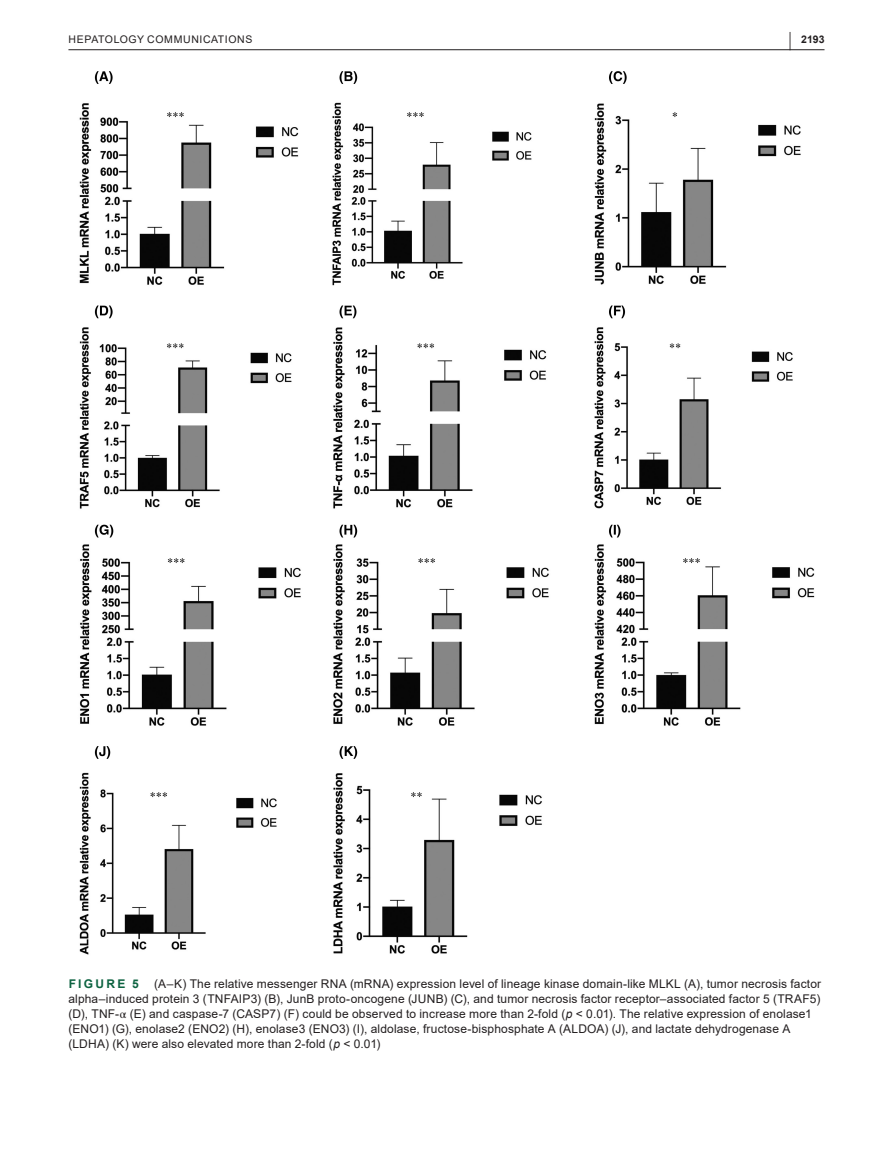
<style>
.page{position:relative;width:893px;height:1174px;background:#fff}
.page>*{position:absolute;margin:0;border:0;box-sizing:border-box;transform-origin:0 0}
.t1{font:700 19.5px "Arial";color:#231f20;scale:.38 1}
.t2{font:12px/15px "Arial";letter-spacing:.01em;color:#231f20}
.t3{font:700 12px "Arial";letter-spacing:.19em;color:#0d6341}
.t4{font:10.5px "Arial";letter-spacing:.055em;color:#231f20}
.t5{font:700 10.5px "Arial";color:#231f20}
.s1{font-family:"STIX"}
.s2{font-style:italic}
</style>
<div class="page">
<hr style="left:68px;top:49px;width:756px;height:1px;background:#231f20">
<img style="left:79px;top:71px;width:736px;height:884px">
<h1 class="t1" style="left:789px;top:25px;width:7px">|</h1>
<p class="t4" style="left:69px;top:32px;width:185px">HEPATOLOGY COMMUNICATIONS</p>
<p class="t5" style="left:801px;top:32px;width:25px">2193</p>
<p class="t2" style="left:68px;top:976px;width:754px;text-indent:86px">(A–K) The relative messenger RNA (mRNA) expression level of lineage kinase domain-like MLKL (A), tumor necrosis factor alpha–induced protein 3 (TNFAIP3) (B), JunB proto-oncogene (JUNB) (C), and tumor necrosis factor receptor–associated factor 5 (TRAF5) (D), TNF-<span class="s1">α</span> (E) and caspase-7 (CASP7) (F) could be observed to increase more than 2-fold (<span class="s2">p</span> &lt; 0.01). The relative expression of enolase1 (ENO1) (G), enolase2 (ENO2) (H), enolase3 (ENO3) (I), aldolase, fructose-bisphosphate A (ALDOA) (J), and lactate dehydrogenase A (LDHA) (K) were also elevated more than 2-fold (<span class="s2">p</span> &lt; 0.01)</p>
<p class="t3" style="left:69px;top:975px;width:72px">FIGURE 5</p>
</div>
